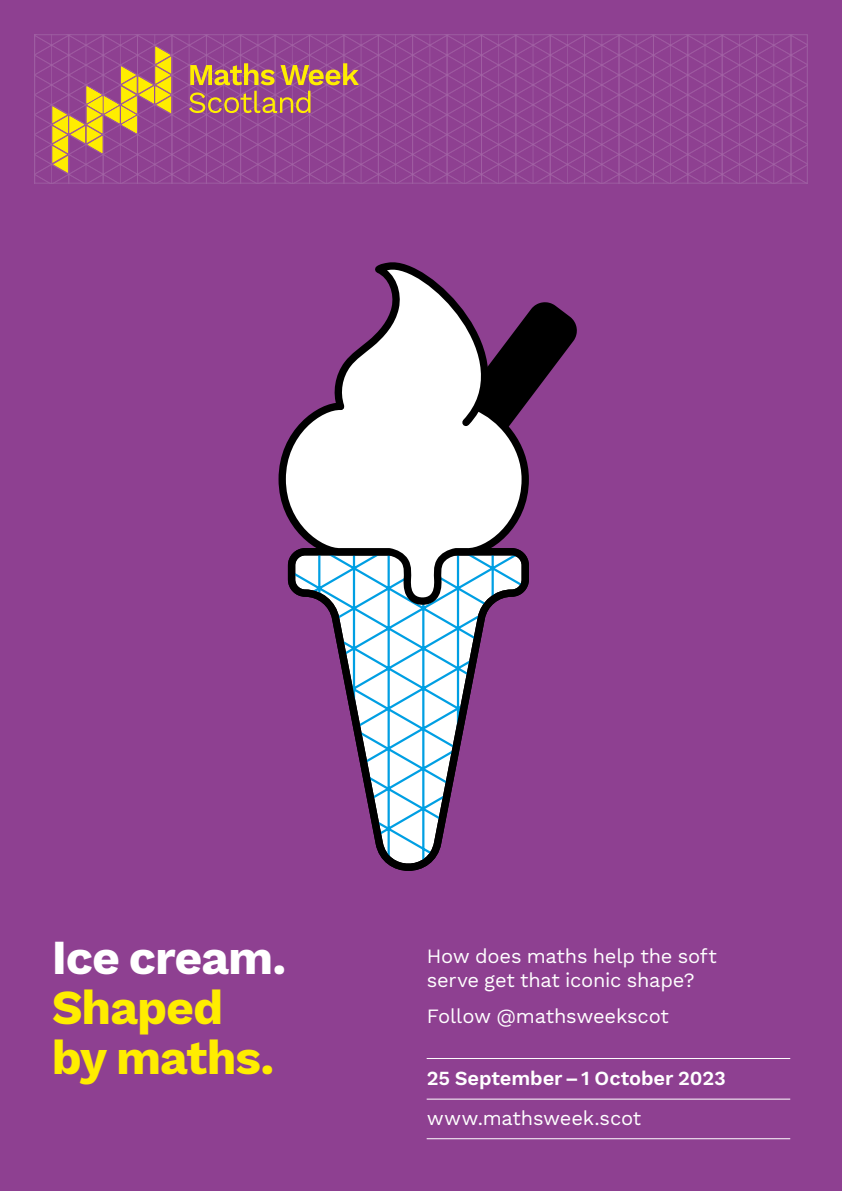
<style>
.page{position:relative;width:842px;height:1191px;background:#8e4091}
.page>*{position:absolute;margin:0;border:0;box-sizing:border-box;transform-origin:0 0}
.t1{font:700 48px/50px "Work Sans";letter-spacing:-.02em;color:#ffed00}
.t2{font:700 48px "Work Sans";letter-spacing:-.025em;color:#fff}
.t3{font:20px/24px "Work Sans";letter-spacing:-.01em;color:#fff}
.t4{font:600 20px "Work Sans";letter-spacing:-.005em;color:#fff}
</style>
<div class="page">
<svg style="left:36px;top:36px;width:770px;height:146px"></svg>
<div style="left:34px;top:34px;width:774px;height:150px;border:1px solid #9d5da1"></div>
<svg style="left:328px;top:610px;width:161px;height:261px"></svg>
<svg style="left:278px;top:404px;width:251px;height:206px;background:#c5c3ce"></svg>
<svg style="left:328px;top:262px;width:249px;height:196px"></svg>
<hr style="left:427px;top:1058px;width:363px;height:1px;background:#fff">
<hr style="left:427px;top:1098px;width:363px;height:1px;background:#fff">
<hr style="left:427px;top:1138px;width:363px;height:1px;background:#fff">
<h1 class="t2" style="left:52px;top:929px;width:236px">Ice cream.</h1>
<h1 class="t1" style="left:52px;top:984px;width:224px">Shaped by maths.</h1>
<p class="t3" style="left:427px;top:944px;width:292px">How does maths help the soft serve get that iconic shape?</p>
<p class="t3" style="left:427px;top:1004px;width:244px">Follow @mathsweekscot</p>
<p class="t4" style="left:427px;top:1067px;width:301px">25 September –1 October 2023</p>
<p class="t3" style="left:427px;top:1107px;width:216px">www.mathsweek.scot</p>
</div>
